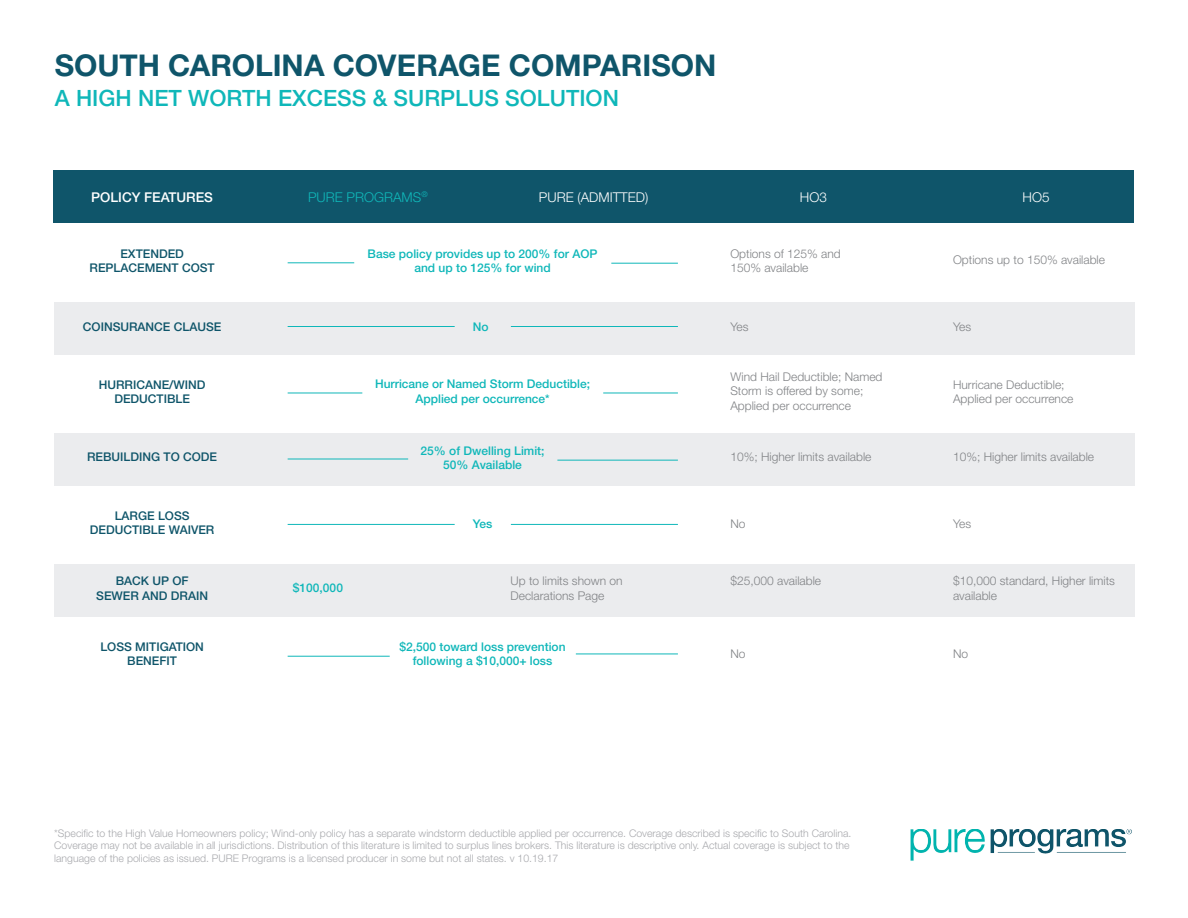
<style>
.page{position:relative;width:1188px;height:918px;background:#fff}
.page>*{position:absolute;margin:0;border:0;box-sizing:border-box;transform-origin:0 0}
.t1{font:700 30px "Helvetica Neue LT Std";color:#0f556a}
.t2{font:500 22.5px "Helvetica Neue LT Std";color:#0fb7b9}
.t3{font:300 13.5px "Helvetica Neue LT Std";color:#fff}
.t4{font:500 13.5px "Helvetica Neue LT Std";color:#fff}
.t5{font:300 13.5px "Helvetica Neue LT Std";color:#0fb7b9}
.t6{font:300 12px/14.4px "Helvetica Neue LT Std";color:#808285}
.t7{font:500 12px/14.4px "Helvetica Neue LT Std";color:#0fb7b9;text-align:center}
.t8{font:500 12px "Helvetica Neue LT Std";color:#0f556a}
.t9{font:300 10.5px/12.6px "Helvetica Neue LT Std";color:#a8a9ad}
</style>
<div class="page">
<img style="left:911px;top:829px;width:221px;height:32px">
<div style="left:54px;top:302px;width:1081px;height:53px;background:#ebecee"></div>
<div style="left:54px;top:433px;width:1081px;height:53px;background:#ebecee"></div>
<div style="left:54px;top:564px;width:1081px;height:53px;background:#ebecee"></div>
<div style="left:53px;top:170px;width:1081px;height:53px;background:#0f556a"></div>
<hr style="left:288px;top:326px;width:167px;height:1px;background:#0fb7b9">
<hr style="left:288px;top:524px;width:167px;height:1px;background:#0fb7b9">
<hr style="left:511px;top:326px;width:167px;height:1px;background:#0fb7b9">
<hr style="left:557px;top:460px;width:121px;height:1px;background:#0fb7b9">
<hr style="left:511px;top:524px;width:167px;height:1px;background:#0fb7b9">
<hr style="left:576px;top:654px;width:102px;height:1px;background:#0fb7b9">
<hr style="left:288px;top:393px;width:74px;height:1px;background:#0fb7b9">
<hr style="left:603px;top:393px;width:75px;height:1px;background:#0fb7b9">
<hr style="left:611px;top:263px;width:67px;height:1px;background:#0fb7b9">
<hr style="left:288px;top:656px;width:102px;height:1px;background:#0fb7b9">
<hr style="left:288px;top:459px;width:120px;height:1px;background:#0fb7b9">
<hr style="left:288px;top:262px;width:66px;height:1px;background:#0fb7b9">
<p class="t1" style="left:55px;top:47px;width:663px">SOUTH CAROLINA COVERAGE COMPARISON</p>
<p class="t2" style="left:55px;top:85px;width:566px">A HIGH NET WORTH EXCESS &amp; SURPLUS SOLUTION</p>
<p class="t5" style="left:308px;top:189px;width:121px">PURE PROGRAMS<sup>®</sup></p>
<p class="t4" style="left:91px;top:189px;width:123px">POLICY FEATURES</p>
<p class="t3" style="left:539px;top:189px;width:111px">PURE (ADMITTED)</p>
<p class="t3" style="left:800px;top:189px;width:29px">HO3</p>
<p class="t3" style="left:1023px;top:189px;width:29px">HO5</p>
<p class="t8" style="left:120px;top:247px;width:65px">EXTENDED</p>
<p class="t8" style="left:90px;top:261px;width:127px">REPLACEMENT COST</p>
<p class="t7" style="left:368px;top:246px;width:231px">Base policy provides up to 200% for AOP and up to 125% for wind</p>
<p class="t6" style="left:730px;top:246px;width:112px">Options of 125% and</p>
<p class="t6" style="left:730px;top:261px;width:80px">150% available</p>
<p class="t6" style="left:953px;top:253px;width:154px">Options up to 150% available</p>
<p class="t8" style="left:83px;top:320px;width:140px">COINSURANCE CLAUSE</p>
<p class="t6" style="left:730px;top:319px;width:20px">Yes</p>
<p class="t6" style="left:953px;top:319px;width:20px">Yes</p>
<p class="t7" style="left:473px;top:319px;width:17px">No</p>
<p class="t8" style="left:99px;top:377px;width:108px">HURRICANE/WIND</p>
<p class="t8" style="left:114px;top:392px;width:77px">DEDUCTIBLE</p>
<p class="t7" style="left:375px;top:377px;width:217px">Hurricane or Named Storm Deductible;</p>
<p class="t7" style="left:415px;top:391px;width:136px">Applied per occurrence*</p>
<p class="t6" style="left:730px;top:369px;width:154px">Wind Hail Deductible; Named<br>Storm is offered by some;<br>Applied per occurrence</p>
<p class="t6" style="left:953px;top:377px;width:113px">Hurricane Deductible;</p>
<p class="t6" style="left:953px;top:392px;width:122px">Applied per occurrence</p>
<p class="t7" style="left:421px;top:443px;width:126px">25% of Dwelling Limit;</p>
<p class="t7" style="left:443px;top:458px;width:80px">50% Available</p>
<p class="t8" style="left:87px;top:449px;width:132px">REBUILDING TO CODE</p>
<p class="t6" style="left:730px;top:449px;width:143px">10%; Higher limits available</p>
<p class="t6" style="left:953px;top:449px;width:143px">10%; Higher limits available</p>
<p class="t8" style="left:115px;top:509px;width:76px">LARGE LOSS</p>
<p class="t8" style="left:90px;top:523px;width:126px">DEDUCTIBLE WAIVER</p>
<p class="t8" style="left:116px;top:574px;width:74px">BACK UP OF</p>
<p class="t8" style="left:96px;top:588px;width:113px">SEWER AND DRAIN</p>
<p class="t8" style="left:100px;top:640px;width:105px">LOSS MITIGATION</p>
<p class="t8" style="left:127px;top:654px;width:51px">BENEFIT</p>
<p class="t7" style="left:293px;top:580px;width:52px">$100,000</p>
<p class="t7" style="left:473px;top:516px;width:21px">Yes</p>
<p class="t6" style="left:730px;top:516px;width:17px">No</p>
<p class="t6" style="left:953px;top:516px;width:20px">Yes</p>
<p class="t6" style="left:511px;top:574px;width:113px">Up to limits shown on<br>Declarations Page</p>
<p class="t6" style="left:730px;top:574px;width:92px">$25,000 available</p>
<p class="t6" style="left:953px;top:574px;width:164px">$10,000 standard, Higher limits available</p>
<p class="t7" style="left:400px;top:639px;width:168px">$2,500 toward loss prevention following a $10,000+ loss</p>
<p class="t6" style="left:730px;top:646px;width:17px">No</p>
<p class="t6" style="left:953px;top:646px;width:17px">No</p>
<p class="t9" style="left:54px;top:826px;width:799px">*Specific to the High Value Homeowners policy; Wind-only policy has a separate windstorm deductible applied per occurrence. Coverage described is specific to South Carolina.<br>Coverage may not be available in all jurisdictions. Distribution of this literature is limited to surplus lines brokers. This literature is descriptive only. Actual coverage is subject to the language of the policies as issued. PURE Programs is a licensed producer in some but not all states. v 10.19.17</p>
</div>
